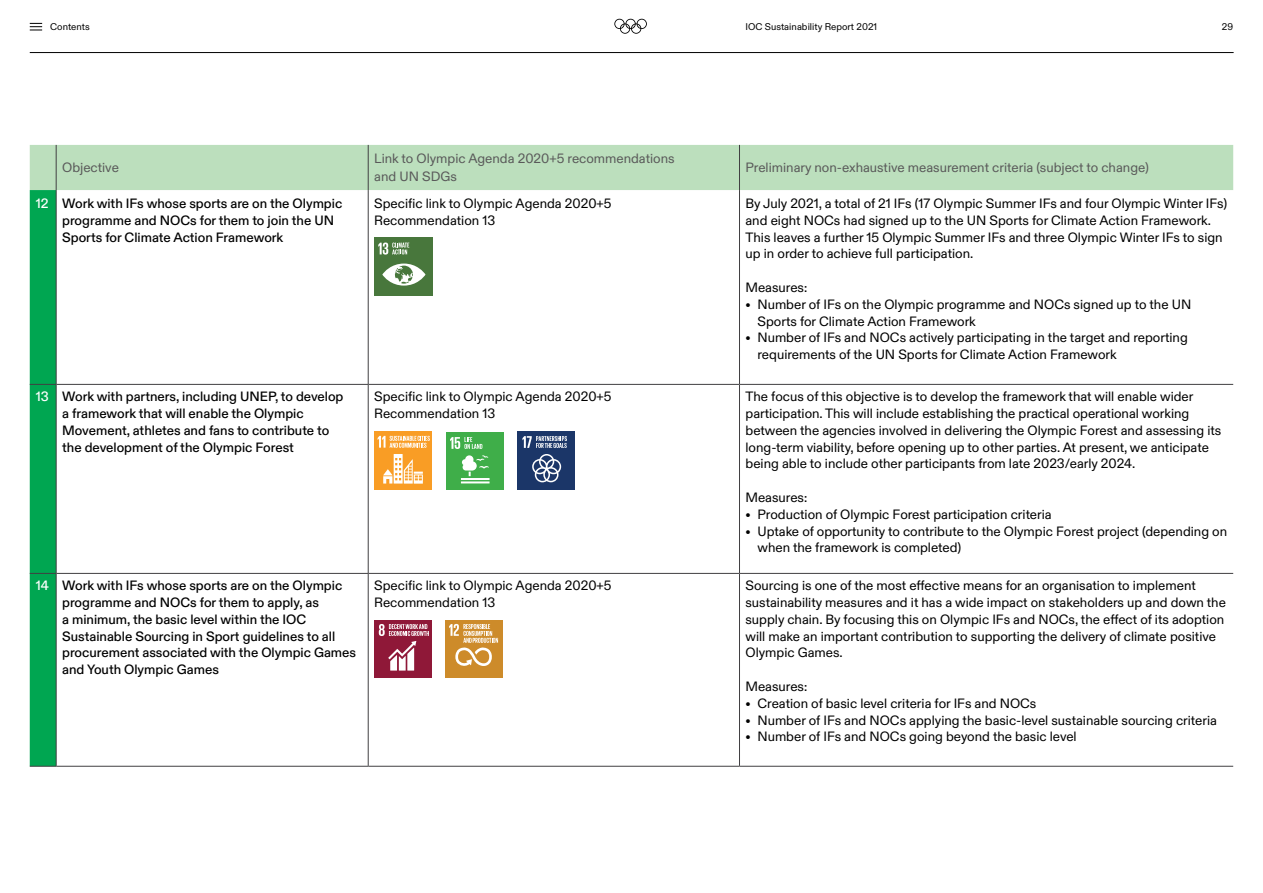
<style>
.page{position:relative;width:1263px;height:893px;background:#fff}
.page>*{position:absolute;margin:0;border:0;box-sizing:border-box;transform-origin:0 0}
.t1{font:13.5px/16.8px "Olympic Sans";color:#000}
.t2{font:500 13.5px/16.8px "Olympic Sans";color:#000}
.t3{font:13.5px/18px "Olympic Sans";color:#5a5a5a}
.t4{font:9.75px "Olympic Sans";letter-spacing:.005em;color:#000}
.s1{color:#fff}
</style>
<div class="page">
<div style="left:30px;top:145px;width:1203px;height:45px;background:#bcdfbd"></div>
<hr style="left:56px;top:190px;width:1px;height:194px;background:#414042">
<hr style="left:368px;top:190px;width:1px;height:194px;background:#414042">
<hr style="left:739px;top:190px;width:1px;height:194px;background:#414042">
<hr style="left:56px;top:384px;width:312px;height:1px;background:#414042">
<hr style="left:56px;top:385px;width:1px;height:188px;background:#414042">
<hr style="left:368px;top:384px;width:371px;height:1px;background:#414042">
<hr style="left:368px;top:385px;width:1px;height:188px;background:#414042">
<hr style="left:739px;top:384px;width:494px;height:1px;background:#414042">
<hr style="left:739px;top:385px;width:1px;height:188px;background:#414042">
<hr style="left:56px;top:573px;width:312px;height:1px;background:#414042">
<hr style="left:56px;top:574px;width:1px;height:192px;background:#414042">
<hr style="left:368px;top:573px;width:371px;height:1px;background:#414042">
<hr style="left:368px;top:574px;width:1px;height:192px;background:#414042">
<hr style="left:739px;top:573px;width:494px;height:1px;background:#414042">
<hr style="left:739px;top:574px;width:1px;height:192px;background:#414042">
<div style="left:30px;top:190px;width:26px;height:577px;background:#00a651"></div>
<hr style="left:56px;top:766px;width:312px;height:1px;background:#414042">
<hr style="left:368px;top:766px;width:371px;height:1px;background:#414042">
<hr style="left:739px;top:766px;width:494px;height:1px;background:#414042">
<hr style="left:56px;top:145px;width:1px;height:45px;background:#414042">
<hr style="left:368px;top:145px;width:1px;height:45px;background:#414042">
<hr style="left:739px;top:145px;width:1px;height:45px;background:#414042">
<div style="left:374px;top:238px;width:59px;height:58px;background:#48773c"></div>
<svg style="left:382px;top:264px;width:43px;height:22px"></svg>
<svg style="left:378px;top:243px;width:31px;height:12px"></svg>
<div style="left:374px;top:431px;width:58px;height:58px;background:#f99d25"></div>
<svg style="left:383px;top:454px;width:40px;height:30px"></svg>
<svg style="left:378px;top:436px;width:52px;height:12px"></svg>
<div style="left:446px;top:432px;width:58px;height:57px;background:#3fae49"></div>
<hr style="left:461px;top:478px;width:28px;height:2px;background:#fff">
<hr style="left:461px;top:481px;width:28px;height:2px;background:#fff">
<svg style="left:462px;top:455px;width:27px;height:21px"></svg>
<svg style="left:450px;top:437px;width:32px;height:12px"></svg>
<div style="left:517px;top:431px;width:58px;height:58px;background:#1b3668"></div>
<svg style="left:532px;top:454px;width:29px;height:28px"></svg>
<svg style="left:522px;top:436px;width:45px;height:12px"></svg>
<div style="left:374px;top:620px;width:58px;height:58px;background:#8f1838"></div>
<svg style="left:379px;top:624px;width:50px;height:47px"></svg>
<div style="left:445px;top:620px;width:58px;height:57px;background:#cd8b2a"></div>
<svg style="left:449px;top:624px;width:49px;height:42px"></svg>
<hr style="left:30px;top:52px;width:1203px;height:1px;background:#000">
<svg style="left:614px;top:19px;width:33px;height:15px"></svg>
<svg style="left:30px;top:23px;width:12px;height:8px"></svg>
<p class="t4" style="left:50px;top:19px;width:41px">Contents</p>
<p class="t4" style="left:745px;top:19px;width:133px">IOC Sustainability Report 2021</p>
<p class="t4" style="left:1222px;top:19px;width:13px">29</p>
<p class="t3" style="left:62px;top:158px;width:58px">Objective</p>
<p class="t3" style="left:374px;top:149px;width:302px">Link to Olympic Agenda 2020+5 recommendations and UN SDGs</p>
<p class="t3" style="left:745px;top:158px;width:405px">Preliminary non-exhaustive measurement criteria (subject to change)</p>
<p class="t2" style="left:62px;top:194px;width:282px;text-indent:-26px"><span class="s1">12</span> Work with IFs whose sports are on the Olympic programme and NOCs for them to join the UN<br>Sports for Climate Action Framework</p>
<p class="t1" style="left:374px;top:194px;width:239px">Specific link to Olympic Agenda 2020+5<br>Recommendation 13</p>
<p class="t1" style="left:745px;top:194px;width:483px">By July 2021, a total of 21 IFs (17 Olympic Summer IFs and four Olympic Winter IFs) and eight NOCs had signed up to the UN Sports for Climate Action Framework.<br>This leaves a further 15 Olympic Summer IFs and three Olympic Winter IFs to sign up in order to achieve full participation.</p>
<p class="t1" style="left:745px;top:278px;width:63px">Measures:</p>
<p class="t1" style="left:757px;top:295px;width:435px;text-indent:-12px">• Number of IFs on the Olympic programme and NOCs signed up to the UN<br>Sports for Climate Action Framework</p>
<p class="t1" style="left:757px;top:328px;width:432px;text-indent:-12px">• Number of IFs and NOCs actively participating in the target and reporting requirements of the UN Sports for Climate Action Framework</p>
<p class="t2" style="left:62px;top:387px;width:283px;text-indent:-26px"><span class="s1">13</span> Work with partners, including UNEP, to develop a framework that will enable the Olympic Movement, athletes and fans to contribute to the development of the Olympic Forest</p>
<p class="t1" style="left:374px;top:387px;width:239px">Specific link to Olympic Agenda 2020+5<br>Recommendation 13</p>
<p class="t1" style="left:745px;top:387px;width:477px">The focus of this objective is to develop the framework that will enable wider participation. This will include establishing the practical operational working between the agencies involved in delivering the Olympic Forest and assessing its long-term viability, before opening up to other parties. At present, we anticipate being able to include other participants from late 2023/early 2024.</p>
<p class="t1" style="left:745px;top:488px;width:63px">Measures:</p>
<p class="t1" style="left:745px;top:505px;width:308px">• Production of Olympic Forest participation criteria</p>
<p class="t1" style="left:757px;top:522px;width:471px;text-indent:-12px">• Uptake of opportunity to contribute to the Olympic Forest project (depending on when the framework is completed)</p>
<p class="t2" style="left:62px;top:576px;width:295px;text-indent:-26px"><span class="s1">14</span> Work with IFs whose sports are on the Olympic programme and NOCs for them to apply, as<br>a minimum, the basic level within the IOC Sustainable Sourcing in Sport guidelines to all procurement associated with the Olympic Games and Youth Olympic Games</p>
<p class="t1" style="left:374px;top:576px;width:239px">Specific link to Olympic Agenda 2020+5<br>Recommendation 13</p>
<p class="t1" style="left:745px;top:576px;width:482px">Sourcing is one of the most effective means for an organisation to implement sustainability measures and it has a wide impact on stakeholders up and down the supply chain. By focusing this on Olympic IFs and NOCs, the effect of its adoption will make an important contribution to supporting the delivery of climate positive Olympic Games.</p>
<p class="t1" style="left:745px;top:677px;width:63px">Measures:</p>
<p class="t1" style="left:745px;top:694px;width:292px">• Creation of basic level criteria for IFs and NOCs</p>
<p class="t1" style="left:745px;top:711px;width:473px">• Number of IFs and NOCs applying the basic-level sustainable sourcing criteria</p>
<p class="t1" style="left:745px;top:727px;width:333px">• Number of IFs and NOCs going beyond the basic level</p>
</div>
